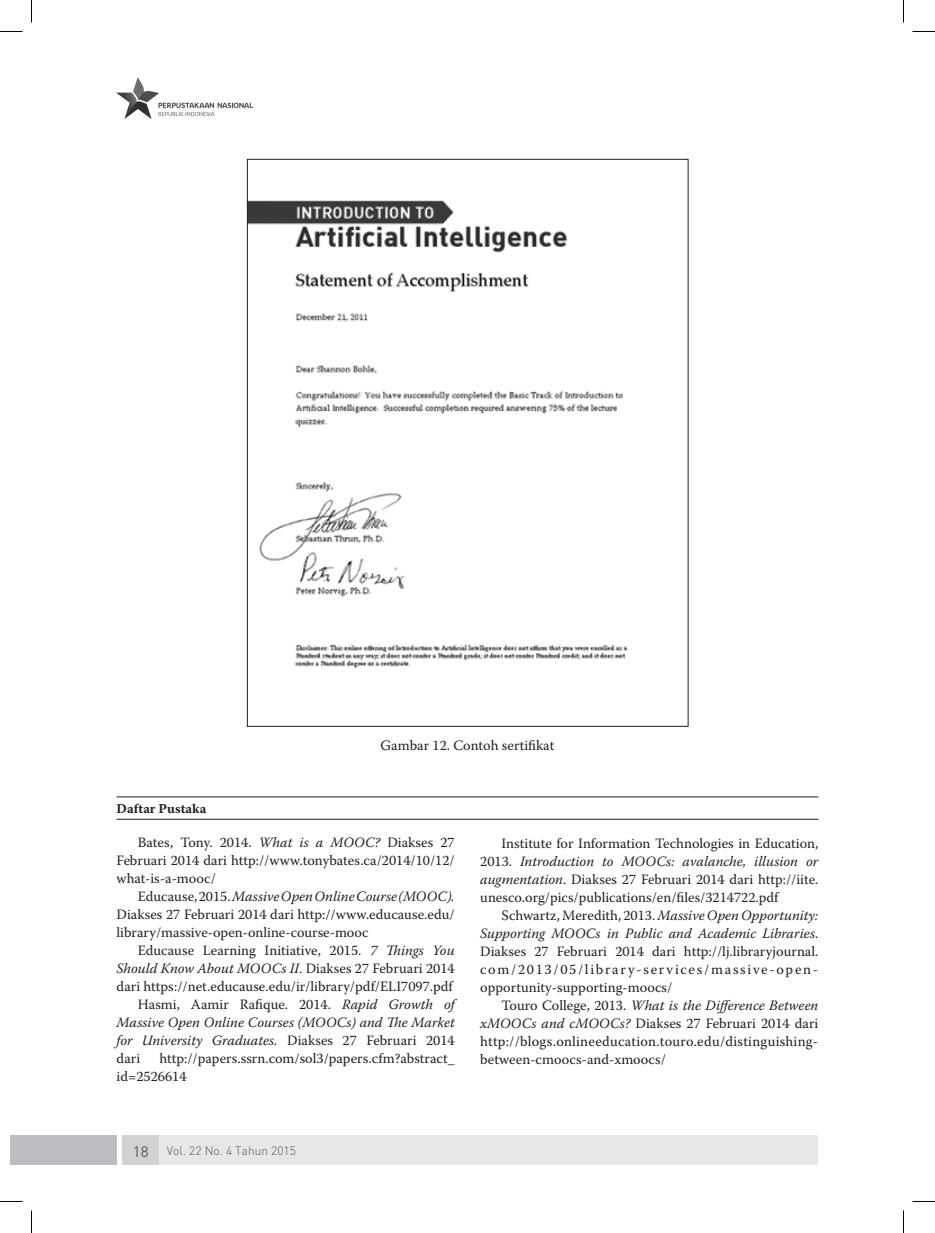
<style>
.page{position:relative;width:935px;height:1233px;background:#fff}
.page>*{position:absolute;margin:0;border:0;box-sizing:border-box;transform-origin:0 0}
.Heading_1{font:14.25px/18px "Warnock Pro";color:#231f20;text-align:justify}
.t1{font:italic 14.25px/18px "Warnock Pro";color:#231f20;text-align:justify}
.List_Paragraph{font:14.25px "Warnock Pro";color:#231f20}
.t2{font:700 13.5px "Warnock Pro";letter-spacing:.01em;color:#231f20}
.t3{font:300 12px "DIN";color:#57585a}
.s1{font-style:italic}
.s2{font-style:normal}
.s3{font-weight:400;font-size:15px}
</style>
<div class="page">
<div style="left:122px;top:1135px;width:696px;height:30px;background:#e6e7e9"></div>
<div style="left:122px;top:1135px;width:37px;height:30px;background:#d1d2d4"></div>
<div style="left:10px;top:1135px;width:107px;height:30px;background:#bcbdc0"></div>
<img style="left:117px;top:78px;width:135px;height:40px">
<img style="left:249px;top:200px;width:379px;height:469px">
<hr style="left:117px;top:819px;width:701px;height:1px;background:#231f20">
<hr style="left:117px;top:796px;width:701px;height:1px;background:#231f20">
<svg style="left:0;top:31px;width:22px;height:1px"></svg>
<svg style="left:912px;top:31px;width:23px;height:1px"></svg>
<svg style="left:0;top:1201px;width:22px;height:1px"></svg>
<svg style="left:912px;top:1201px;width:23px;height:1px"></svg>
<svg style="left:31px;top:0;width:1px;height:23px"></svg>
<svg style="left:31px;top:1210px;width:1px;height:22px"></svg>
<svg style="left:903px;top:0;width:1px;height:23px"></svg>
<svg style="left:903px;top:1210px;width:1px;height:22px"></svg>
<p class="List_Paragraph" style="left:380px;top:736px;width:175px">Gambar 12. Contoh sertifikat</p>
<p class="t2" style="left:117px;top:800px;width:91px">Daftar Pustaka</p>
<p class="Heading_1" style="left:117px;top:833px;width:340px;text-indent:21px">Bates, Tony. 2014. <span class="s1">What is a MOOC?</span> Diakses 27<br>Februari 2014 dari http://www.tonybates.ca/2014/10/12/ what-is-a-mooc/</p>
<p class="Heading_1" style="left:117px;top:887px;width:340px;text-indent:21px">Educause, 2015. <span class="s1">Massive Open Online Course (MOOC).<br></span>Diakses 27 Februari 2014 dari http://www.educause.edu/ library/massive-open-online-course-mooc</p>
<p class="Heading_1" style="left:117px;top:941px;width:340px;text-indent:21px">Educause Learning Initiative, 2015. <span class="s1">7 Things You Should Know About MOOCs II</span>. Diakses 27 Februari 2014 dari https://net.educause.edu/ir/library/pdf/ELI7097.pdf</p>
<p class="t1" style="left:117px;top:995px;width:340px;text-indent:21px"><span class="s2">Hasmi, Aamir Rafique. 2014.</span> Rapid Growth of Massive Open Online Courses (MOOCs) and The Market for University Graduates. <span class="s2">Diakses 27 Februari 2014 dari</span></p>
<p class="Heading_1" style="left:117px;top:1049px;width:340px;text-indent:43px">http://papers.ssrn.com/sol3/papers.cfm?abstract_ id=2526614</p>
<p class="Heading_1" style="left:480px;top:833px;width:340px;text-indent:21px">Institute for Information Technologies in Education, 2013. <span class="s1">Introduction to MOOCs: avalanche, illusion or augmentation</span>. Diakses 27 Februari 2014 dari http://iite. unesco.org/pics/publications/en/files/3214722.pdf</p>
<p class="Heading_1" style="left:480px;top:905px;width:340px;text-indent:21px">Schwartz, Meredith, 2013. <span class="s1">Massive Open Opportunity:<br>Supporting MOOCs in Public and Academic Libraries</span>.<br>Diakses 27 Februari 2014 dari http://lj.libraryjournal. com/2013/05/library-services/massive-open&shy;opportunity-supporting-moocs/</p>
<p class="Heading_1" style="left:480px;top:995px;width:340px;text-indent:21px">Touro College, 2013. <span class="s1">What is the Difference Between xMOOCs and cMOOCs?</span> Diakses 27 Februari 2014 dari http://blogs.onlineeducation.touro.edu/distinguishing&shy;between-cmoocs-and-xmoocs/</p>
<p class="t3" style="left:133px;top:1142px;width:164px"><span class="s3">18</span> Vol. 22 No. 4 Tahun 2015</p>
</div>
